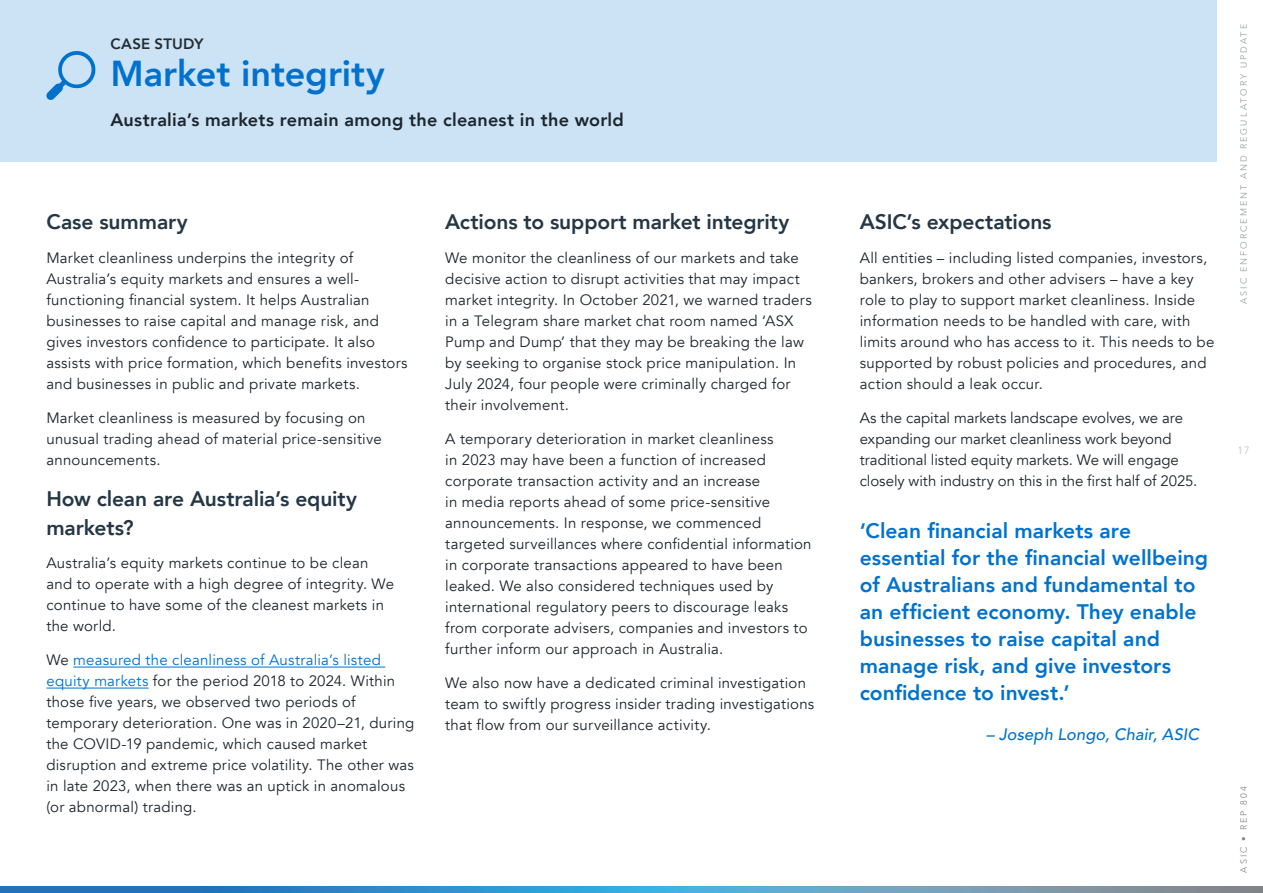
<style>
.page{position:relative;width:1263px;height:893px;background:#fff}
.page>*{position:absolute;margin:0;border:0;box-sizing:border-box;transform-origin:0 0}
.t1{font:800 36px "Avenir";color:#0072ce}
.P___Body_Copy{font:800 21px/27px "Avenir";letter-spacing:.005em;color:#0072ce}
.t2{font:800 21px "Avenir";letter-spacing:-.005em;color:#253746}
.P___Body_Copy-2{font:800 18px "Avenir";letter-spacing:.015em;color:#1d252d}
.P___Pull_Quote{font:italic 500 16.5px "Avenir";letter-spacing:.005em;color:#0072ce}
.P___Body_Copy-3{font:15px/21px "Avenir";letter-spacing:.015em;color:#1d252d}
.P___Body_Copy-4{font:15px/21px "Avenir";letter-spacing:-.005em;color:#1d252d}
.t3{font:800 15px "Avenir";letter-spacing:.01em;color:#242c33}
.t4{font:300 10.5px "Avenir";color:#bcbdc0}
.t5{font:300 9px "Avenir";letter-spacing:.22em;color:#929ba2}
.t6{font:300 9px "Avenir";letter-spacing:.225em;color:#808285}
.s1{color:#0071ce}
</style>
<div class="page">
<div style="left:0;top:0;width:1216px;height:162px;background:#cce3f5"></div>
<svg style="left:46px;top:51px;width:50px;height:49px"></svg>
<hr style="left:73px;top:667px;width:312px;height:1px;background:#0071ce">
<hr style="left:46px;top:688px;width:103px;height:1px;background:#0071ce">
<svg style="left:0;top:887px;width:1263px;height:6px"></svg>
<p class="t3" style="left:111px;top:32px;width:94px">CASE STUDY</p>
<h2 class="t1" style="left:111px;top:46px;width:276px">Market integrity</h2>
<p class="P___Body_Copy-2" style="left:111px;top:106px;width:515px">Australia’s markets remain among the cleanest in the world</p>
<h3 class="t2" style="left:46px;top:206px;width:143px">Case summary</h3>
<p class="P___Body_Copy-3" style="left:46px;top:248px;width:363px">Market cleanliness underpins the integrity of Australia’s equity markets and ensures a well&shy;functioning financial system. It helps Australian businesses to raise capital and manage risk, and gives investors confidence to participate. It also assists with price formation, which benefits investors and businesses in public and private markets.</p>
<p class="P___Body_Copy-3" style="left:46px;top:407px;width:337px">Market cleanliness is measured by focusing on unusual trading ahead of material price-sensitive announcements.</p>
<h3 class="t2" style="left:46px;top:482px;width:312px">How clean are Australia’s equity</h3>
<h3 class="t2" style="left:46px;top:511px;width:89px">markets?</h3>
<p class="P___Body_Copy-3" style="left:46px;top:553px;width:349px">Australia’s equity markets continue to be clean and to operate with a high degree of integrity. We continue to have some of the cleanest markets in the world.</p>
<p class="P___Body_Copy-3" style="left:46px;top:650px;width:369px">We <span class="s1">measured the cleanliness of Australia’s listed equity markets</span> for the period 2018 to 2024. Within those five years, we observed two periods of temporary deterioration. One was in 2020–21, during the COVID-19 pandemic, which caused market disruption and extreme price volatility. The other was in late 2023, when there was an uptick in anomalous (or abnormal) trading.</p>
<h3 class="t2" style="left:445px;top:206px;width:345px">Actions to support market integrity</h3>
<p class="P___Body_Copy-3" style="left:445px;top:248px;width:368px">We monitor the cleanliness of our markets and take decisive action to disrupt activities that may impact market integrity. In October 2021, we warned traders in a Telegram share market chat room named ‘ASX Pump and Dump’ that they may be breaking the law by seeking to organise stock price manipulation. In July 2024, four people were criminally charged for their involvement.</p>
<p class="P___Body_Copy-3" style="left:445px;top:428px;width:368px">A temporary deterioration in market cleanliness<br>in 2023 may have been a function of increased corporate transaction activity and an increase<br>in media reports ahead of some price-sensitive announcements. In response, we commenced targeted surveillances where confidential information in corporate transactions appeared to have been leaked. We also considered techniques used by international regulatory peers to discourage leaks from corporate advisers, companies and investors to further inform our approach in Australia.</p>
<p class="P___Body_Copy-3" style="left:445px;top:672px;width:371px">We also now have a dedicated criminal investigation team to swiftly progress insider trading investigations that flow from our surveillance activity.</p>
<h3 class="t2" style="left:860px;top:206px;width:193px">ASIC’s expectations</h3>
<p class="P___Body_Copy-3" style="left:860px;top:248px;width:356px">All entities – including listed companies, investors, bankers, brokers and other advisers – have a key role to play to support market cleanliness. Inside information needs to be handled with care, with limits around who has access to it. This needs to be supported by robust policies and procedures, and action should a leak occur.</p>
<p class="P___Body_Copy-4" style="left:860px;top:407px;width:339px">As the capital markets landscape evolves, we are expanding our market cleanliness work beyond traditional listed equity markets. We will engage closely with industry on this in the first half of 2025.</p>
<p class="P___Body_Copy" style="left:860px;top:518px;width:350px">‘Clean financial markets are essential for the financial wellbeing of Australians and fundamental to an efficient economy. They enable businesses to raise capital and manage risk, and give investors confidence to invest.’</p>
<p class="P___Pull_Quote" style="left:986px;top:725px;width:215px">– Joseph Longo, Chair, ASIC</p>
<p class="t5" style="left:1238px;top:304px;width:281px;rotate:-90deg">ASIC ENFORCEMENT AND REGULATORY UPDATE</p>
<p class="t4" style="left:1237px;top:444px;width:14px">17</p>
<p class="t6" style="left:1238px;top:872px;width:88px;rotate:-90deg">ASIC • REP 804</p>
</div>
